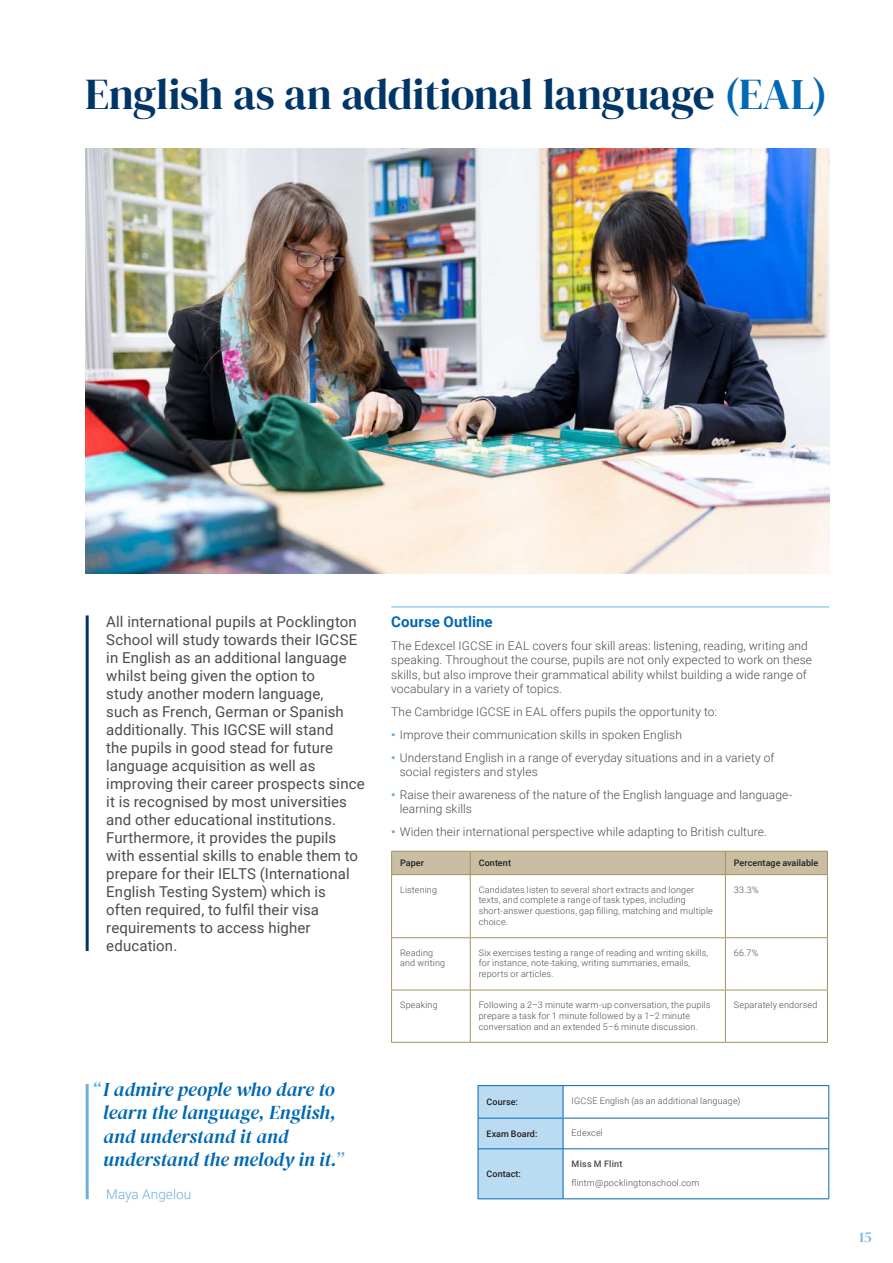
<style>
.page{position:relative;width:893px;height:1263px;background:#fff}
.page>*{position:absolute;margin:0;border:0;box-sizing:border-box;transform-origin:0 0}
.t1{font:43.5px "DM Serif Display";letter-spacing:-.01em;color:#003667}
.t2{font:italic 19.5px/23.4px "DM Serif Display";letter-spacing:-.005em;color:#0168b3}
.t3{font:15px/18px "Roboto";letter-spacing:.005em;color:#4b4c4d}
.t4{font:700 15px "Roboto";letter-spacing:.01em;color:#0168b3}
.t5{font:15px "DM Serif Display";color:#89bae4}
.t6{font:300 13.5px "Roboto";letter-spacing:.01em;color:#6caddf}
.t7{font:300 12px/14.4px "Roboto";letter-spacing:.01em;color:#4b4c4d}
.t8{font:300 9px/10.8px "Roboto";letter-spacing:.02em;color:#4b4c4d}
.t9{font:500 9px "Roboto";letter-spacing:.005em;color:#231f20}
.t10{font:500 9px "Roboto";letter-spacing:.025em;color:#4b4c4d}
.s1{color:#0168b3}
.s2{font-weight:900;color:#6caddf}
.s3{color:#6caddf}
</style>
<div class="page">
<div style="left:479px;top:1086px;width:84px;height:112px;background:#bbdbf2"></div>
<hr style="left:478px;top:1118px;width:85px;height:1px;background:#0168b3">
<hr style="left:563px;top:1118px;width:266px;height:1px;background:#0168b3">
<hr style="left:478px;top:1148px;width:85px;height:1px;background:#0168b3">
<hr style="left:563px;top:1148px;width:266px;height:1px;background:#0168b3">
<hr style="left:478px;top:1085px;width:85px;height:1px;background:#0168b3">
<hr style="left:478px;top:1086px;width:1px;height:32px;background:#0168b3">
<hr style="left:478px;top:1118px;width:1px;height:30px;background:#0168b3">
<hr style="left:478px;top:1149px;width:1px;height:49px;background:#0168b3">
<hr style="left:478px;top:1198px;width:85px;height:1px;background:#0168b3">
<hr style="left:563px;top:1085px;width:266px;height:1px;background:#0168b3">
<hr style="left:563px;top:1086px;width:1px;height:32px;background:#0168b3">
<hr style="left:828px;top:1086px;width:1px;height:32px;background:#0168b3">
<hr style="left:563px;top:1118px;width:1px;height:30px;background:#0168b3">
<hr style="left:828px;top:1118px;width:1px;height:30px;background:#0168b3">
<hr style="left:563px;top:1149px;width:1px;height:49px;background:#0168b3">
<hr style="left:828px;top:1149px;width:1px;height:49px;background:#0168b3">
<hr style="left:563px;top:1198px;width:266px;height:1px;background:#0168b3">
<hr style="left:86px;top:615px;width:3px;height:336px;background:#003667">
<hr style="left:391px;top:606px;width:438px;height:1px;background:#78bde8">
<hr style="left:725px;top:875px;width:1px;height:62px;background:#a29161">
<hr style="left:725px;top:937px;width:103px;height:1px;background:#a29161">
<hr style="left:391px;top:990px;width:79px;height:1px;background:#a29161">
<hr style="left:470px;top:990px;width:1px;height:52px;background:#a29161">
<hr style="left:725px;top:990px;width:103px;height:1px;background:#a29161">
<hr style="left:725px;top:990px;width:1px;height:52px;background:#a29161">
<hr style="left:391px;top:1042px;width:79px;height:1px;background:#a29161">
<hr style="left:470px;top:1042px;width:255px;height:1px;background:#a29161">
<hr style="left:725px;top:1042px;width:103px;height:1px;background:#a29161">
<hr style="left:470px;top:875px;width:1px;height:62px;background:#a29161">
<hr style="left:391px;top:937px;width:79px;height:1px;background:#a29161">
<hr style="left:470px;top:937px;width:255px;height:1px;background:#a29161">
<hr style="left:470px;top:938px;width:1px;height:52px;background:#a29161">
<hr style="left:725px;top:938px;width:1px;height:52px;background:#a29161">
<hr style="left:470px;top:990px;width:255px;height:1px;background:#a29161">
<div style="left:391px;top:851px;width:437px;height:23px;background:#cabea2"></div>
<hr style="left:391px;top:874px;width:79px;height:1px;background:#a29161">
<hr style="left:391px;top:875px;width:1px;height:62px;background:#a29161">
<hr style="left:470px;top:874px;width:255px;height:1px;background:#a29161">
<hr style="left:725px;top:874px;width:103px;height:1px;background:#a29161">
<hr style="left:827px;top:875px;width:1px;height:62px;background:#a29161">
<hr style="left:391px;top:938px;width:1px;height:52px;background:#a29161">
<hr style="left:827px;top:938px;width:1px;height:52px;background:#a29161">
<hr style="left:391px;top:990px;width:1px;height:52px;background:#a29161">
<hr style="left:827px;top:990px;width:1px;height:52px;background:#a29161">
<hr style="left:86px;top:1084px;width:3px;height:115px;background:#6caddf">
<img style="left:85px;top:149px;width:744px;height:425px">
<h1 class="t1" style="left:85px;top:69px;width:744px">English as an additional language <span class="s1">(EAL)</span></h1>
<p class="t3" style="left:106px;top:612px;width:260px">All international pupils at Pocklington School will study towards their IGCSE in English as an additional language whilst being given the option to<br>study another modern language,<br>such as French, German or Spanish additionally. This IGCSE will stand<br>the pupils in good stead for future language acquisition as well as improving their career prospects since it is recognised by most universities and other educational institutions.<br>Furthermore, it provides the pupils with essential skills to enable them to prepare for their IELTS (International English Testing System) which is often required, to fulfil their visa requirements to access higher education.</p>
<p class="t4" style="left:391px;top:611px;width:103px">Course Outline</p>
<p class="t7" style="left:391px;top:638px;width:422px">The Edexcel IGCSE in EAL covers four skill areas: listening, reading, writing and speaking. Throughout the course, pupils are not only expected to work on these skills, but also improve their grammatical ability whilst building a wide range of vocabulary in a variety of topics.</p>
<p class="t7" style="left:391px;top:704px;width:327px">The Cambridge IGCSE in EAL offers pupils the opportunity to:</p>
<p class="t7" style="left:391px;top:727px;width:292px"><span class="s2">•</span> Improve their communication skills in spoken English</p>
<p class="t7" style="left:400px;top:750px;width:376px;text-indent:-9px"><span class="s2">•</span> Understand English in a range of everyday situations and in a variety of social registers and styles</p>
<p class="t7" style="left:400px;top:787px;width:394px;text-indent:-9px"><span class="s2">•</span> Raise their awareness of the nature of the English language and language&shy;learning skills</p>
<p class="t7" style="left:391px;top:824px;width:377px"><span class="s2">•</span> Widen their international perspective while adapting to British culture.</p>
<p class="t9" style="left:400px;top:857px;width:25px">Paper</p>
<p class="t9" style="left:479px;top:857px;width:34px">Content</p>
<p class="t9" style="left:734px;top:857px;width:86px">Percentage available</p>
<p class="t8" style="left:400px;top:884px;width:39px">Listening</p>
<p class="t8" style="left:479px;top:884px;width:236px">Candidates listen to several short extracts and longer texts, and complete a range of task types, including short-answer questions, gap filling, matching and multiple choice.</p>
<p class="t8" style="left:734px;top:884px;width:26px">33.3%</p>
<p class="t8" style="left:400px;top:947px;width:47px">Reading and writing</p>
<p class="t8" style="left:479px;top:947px;width:231px">Six exercises testing a range of reading and writing skills, for instance, note-taking, writing summaries, emails, reports or articles.</p>
<p class="t8" style="left:734px;top:947px;width:26px">66.7%</p>
<p class="t8" style="left:400px;top:999px;width:39px">Speaking</p>
<p class="t8" style="left:479px;top:999px;width:233px">Following a 2–3 minute warm-up conversation, the pupils prepare a task for 1 minute followed by a 1–2 minute conversation and an extended 5–6 minute discussion.</p>
<p class="t8" style="left:734px;top:999px;width:85px">Separately endorsed</p>
<h2 class="t2" style="left:103px;top:1078px;width:242px;text-indent:-12px"><span class="s3">“</span> I admire people who dare to learn the language, English, and understand it and understand the melody in it.<span class="s3">”</span></h2>
<p class="t6" style="left:106px;top:1185px;width:86px">Maya Angelou</p>
<p class="t9" style="left:486px;top:1095px;width:33px">Course:</p>
<p class="t8" style="left:572px;top:1094px;width:170px">IGCSE English (as an additional language)</p>
<p class="t9" style="left:486px;top:1127px;width:52px">Exam Board:</p>
<p class="t8" style="left:572px;top:1127px;width:33px">Edexcel</p>
<p class="t9" style="left:486px;top:1167px;width:36px">Contact:</p>
<p class="t10" style="left:572px;top:1157px;width:52px">Miss M Flint</p>
<p class="t8" style="left:572px;top:1177px;width:129px">flintm@pocklingtonschool.com</p>
<p class="t5" style="left:859px;top:1228px;width:14px">15</p>
</div>
